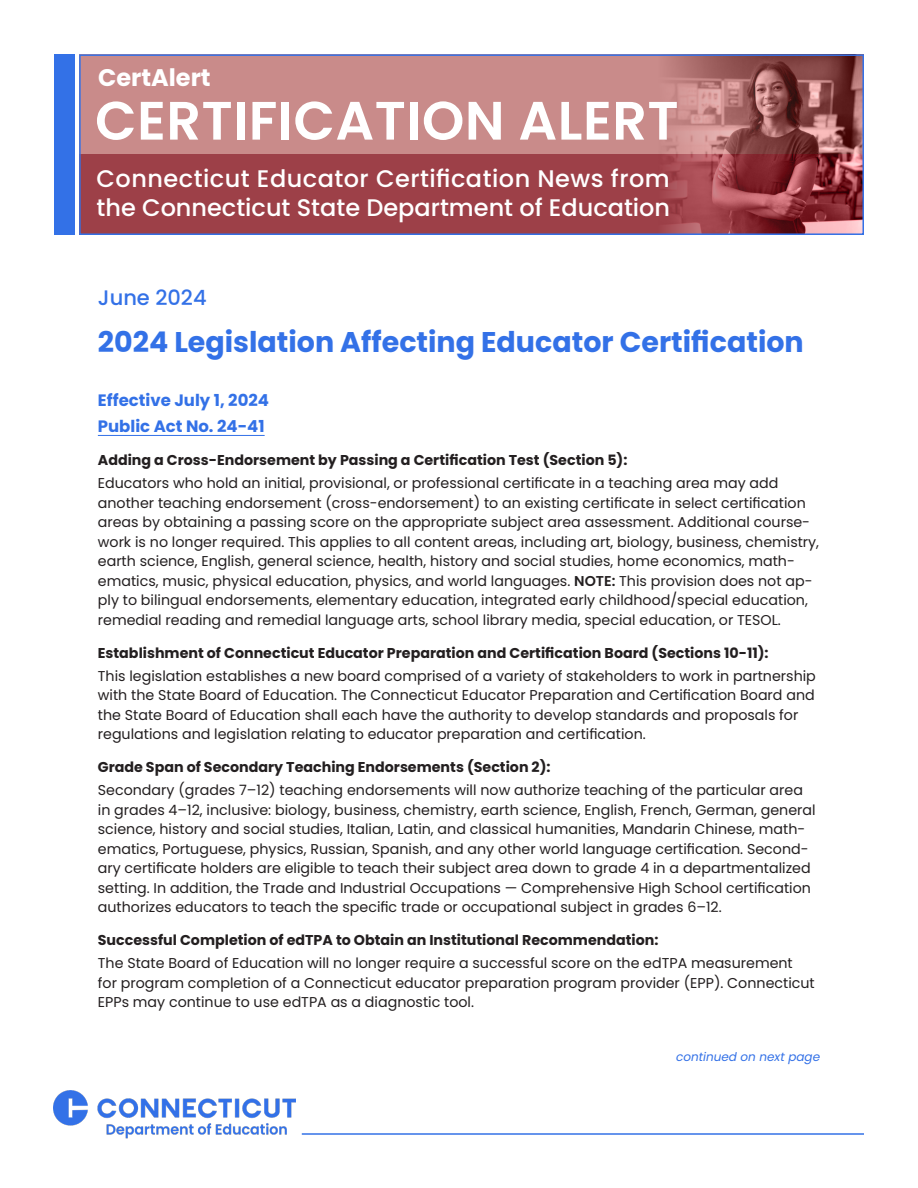
<style>
.page{position:relative;width:918px;height:1188px;background:#fff}
.page>*{position:absolute;margin:0;border:0;box-sizing:border-box;transform-origin:0 0}
.t1{font:600 54px "Poppins";letter-spacing:.01em;color:#fff}
.No_Spacing{font:700 28.5px "Poppins";color:#3371e7}
.t2{font:500 24px/28.8px "Poppins";color:#fff}
.t3{font:700 24px "Poppins";color:#fff}
.t4{font:500 21px "Poppins";color:#3371e7}
.No_Spacing-2{font:700 16.5px "Poppins";color:#3371e7}
.t5{font:14.25px/19.5px "Poppins";color:#231f20}
.t6{font:700 14.25px "Poppins";color:#231f20}
.t7{font:italic 12px "Poppins";color:#3371e7}
.s1{font-weight:600}
</style>
<div class="page">
<div style="left:79px;top:154px;width:785px;height:81px;background:#9d4048"></div>
<hr style="left:302px;top:1133px;width:562px;height:2px;background:#3371e7">
<div style="left:79px;top:54px;width:785px;height:100px;background:#c98b8a"></div>
<div style="left:54px;top:54px;width:21px;height:181px;background:#3371e7"></div>
<img style="left:665px;top:57px;width:196px;height:175px">
<div style="left:79px;top:54px;width:785px;height:181px;border:2px solid #3371e7"></div>
<hr style="left:98px;top:435px;width:167px;height:1px;background:#3371e7">
<img style="left:54px;top:1091px;width:241px;height:48px">
<p class="t3" style="left:98px;top:64px;width:114px">CertAlert</p>
<p class="t1" style="left:95px;top:89px;width:585px">CERTIFICATION ALERT</p>
<p class="t2" style="left:97px;top:165px;width:575px">Connecticut Educator Certification News from the Connecticut State Department of Education</p>
<p class="t4" style="left:98px;top:285px;width:110px">June 2024</p>
<p class="No_Spacing" style="left:98px;top:326px;width:707px">2024 Legislation Affecting Educator Certification</p>
<p class="No_Spacing-2" style="left:98px;top:391px;width:173px">Effective July 1, 2024</p>
<p class="No_Spacing-2" style="left:98px;top:417px;width:168px">Public Act No. 24-41</p>
<p class="t6" style="left:98px;top:452px;width:531px">Adding a Cross-Endorsement by Passing a Certification Test (Section 5):</p>
<p class="t5" style="left:98px;top:474px;width:723px">Educators who hold an initial, provisional, or professional certificate in a teaching area may add another teaching endorsement (cross-endorsement) to an existing certificate in select certification areas by obtaining a passing score on the appropriate subject area assessment. Additional course&shy;work is no longer required. This applies to all content areas, including art, biology, business, chemistry, earth science, English, general science, health, history and social studies, home economics, math&shy;ematics, music, physical education, physics, and world languages. <span class="s1">NOTE:</span> This provision does not ap&shy;ply to bilingual endorsements, elementary education, integrated early childhood/special education, remedial reading and remedial language arts, school library media, special education, or TESOL.</p>
<p class="t6" style="left:98px;top:645px;width:672px">Establishment of Connecticut Educator Preparation and Certification Board (Sections 10-11):</p>
<p class="t5" style="left:98px;top:666px;width:720px">This legislation establishes a new board comprised of a variety of stakeholders to work in partnership with the State Board of Education. The Connecticut Educator Preparation and Certification Board and the State Board of Education shall each have the authority to develop standards and proposals for regulations and legislation relating to educator preparation and certification.</p>
<p class="t6" style="left:98px;top:759px;width:454px">Grade Span of Secondary Teaching Endorsements (Section 2):</p>
<p class="t5" style="left:98px;top:781px;width:719px">Secondary (grades 7–12) teaching endorsements will now authorize teaching of the particular area in grades 4–12, inclusive: biology, business, chemistry, earth science, English, French, German, general science, history and social studies, Italian, Latin, and classical humanities, Mandarin Chinese, math&shy;ematics, Portuguese, physics, Russian, Spanish, and any other world language certification. Second&shy;ary certificate holders are eligible to teach their subject area down to grade 4 in a departmentalized setting. In addition, the Trade and Industrial Occupations — Comprehensive High School certification authorizes educators to teach the specific trade or occupational subject in grades 6–12.</p>
<p class="t6" style="left:98px;top:932px;width:562px">Successful Completion of edTPA to Obtain an Institutional Recommendation:</p>
<p class="t5" style="left:98px;top:954px;width:718px">The State Board of Education will no longer require a successful score on the edTPA measurement for program completion of a Connecticut educator preparation program provider (EPP). Connecticut<br>EPPs may continue to use edTPA as a diagnostic tool.</p>
<p class="t7" style="left:676px;top:1050px;width:145px">continued on next page</p>
</div>
